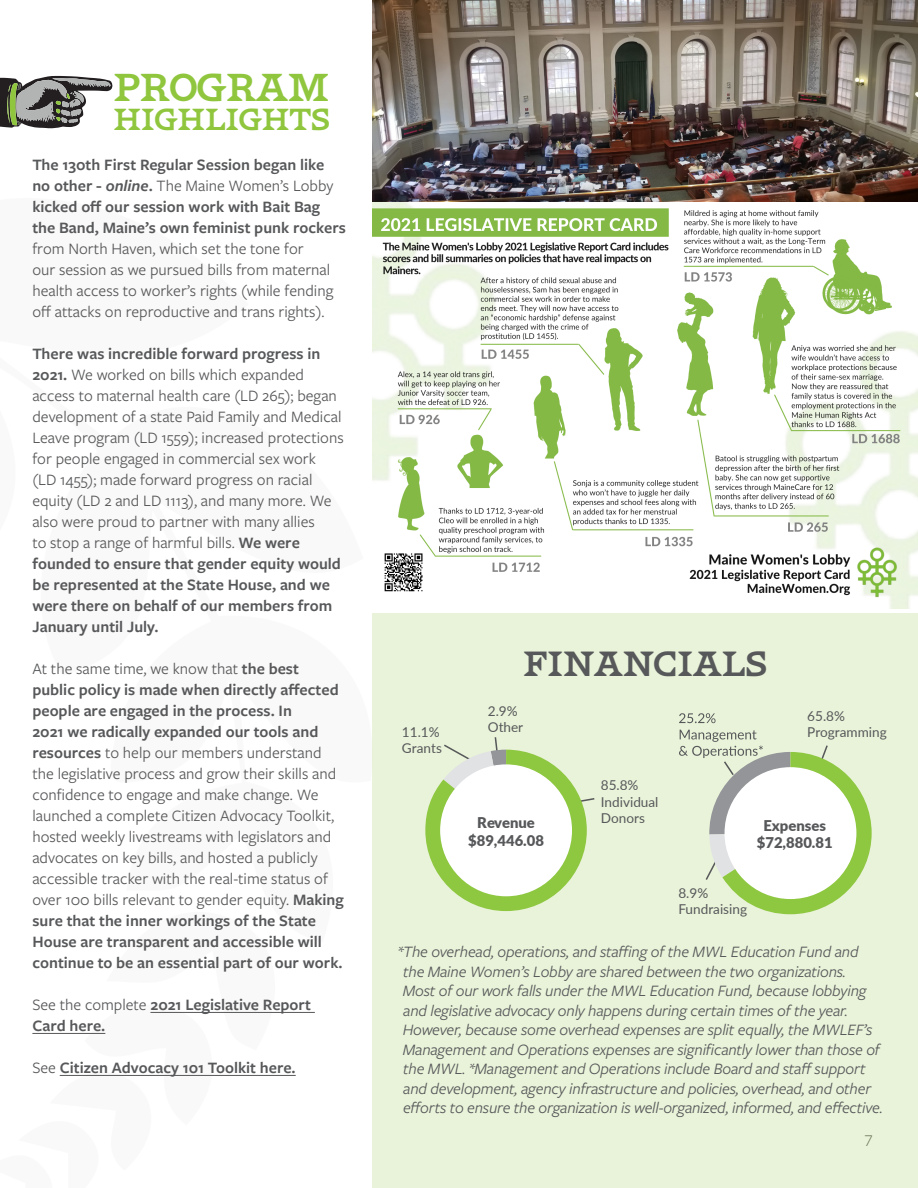
<style>
.page{position:relative;width:918px;height:1188px;background:#fff}
.page>*{position:absolute;margin:0;border:0;box-sizing:border-box;transform-origin:0 0}
.Normal1{font:45px "HWT Van Lanen";color:#8fc63e}
.Normal1-2{font:40.5px "HWT Van Lanen";color:#57585a}
.Normal1-3{font:35.25px "HWT Van Lanen";color:#8fc63e}
.Normal1-4{font:16.5px/21px "Freight Sans Pro";color:#57585a}
.Normal1-5{font:italic 16.5px/19.5px "Freight Sans Pro";letter-spacing:-.01em;color:#57585a}
.Normal1-6{font:600 16.5px/21px "Freight Sans Pro";color:#57585a}
.t1{font:300 15px "Lato";color:#4d4c4c}
.t2{font:900 14.85px/17.9px "Lato";color:#57585a;text-align:center}
.t3{font:13.65px/16.4px "Lato";color:#57585a}
.s1{font-weight:600}
.s2{font-weight:600;font-style:italic}
.s3{font-weight:400}
</style>
<div class="page">
<svg style="left:33px;top:1011px;width:253px;height:65px"></svg>
<div style="left:373px;top:613px;width:545px;height:575px;background:#e9f3d9"></div>
<hr style="left:150px;top:1012px;width:165px;height:1px;background:#57585a">
<hr style="left:32px;top:1033px;width:73px;height:1px;background:#57585a">
<hr style="left:60px;top:1075px;width:236px;height:1px;background:#57585a">
<svg style="left:425px;top:737px;width:170px;height:174px"></svg>
<svg style="left:679px;top:713px;width:37px;height:10px"></svg>
<svg style="left:679px;top:730px;width:193px;height:184px"></svg>
<div style="left:725px;top:767px;width:131px;height:132px;background:#fff;border-radius:50%"></div>
<div style="left:440px;top:764px;width:132px;height:132px;background:#fff;border-radius:50%"></div>
<img style="left:373px;top:202px;width:545px;height:407px">
<img style="left:373px;top:0;width:545px;height:202px">
<svg style="left:0;top:76px;width:113px;height:53px"></svg>
<p class="Normal1" style="left:113px;top:59px;width:218px">PROGRAM</p>
<p class="Normal1-3" style="left:113px;top:97px;width:218px">HIGHLIGHTS</p>
<p class="Normal1-4" style="left:32px;top:154px;width:315px"><span class="s1">The 130th First Regular Session began like no other -</span> <span class="s2">online</span><span class="s1">.</span> The Maine Women’s Lobby <span class="s1">kicked off our session work with Bait Bag the Band, Maine’s own feminist punk rockers </span>from North Haven, which set the tone for<br>our session as we pursued bills from maternal health access to worker’s rights (while fending off attacks on reproductive and trans rights).</p>
<p class="Normal1-4" style="left:32px;top:343px;width:313px"><span class="s1">There was incredible forward progress in 2021.</span> We worked on bills which expanded access to maternal health care (LD 265); began development of a state Paid Family and Medical Leave program (LD 1559); increased protections for people engaged in commercial sex work (LD 1455); made forward progress on racial equity (LD 2 and LD 1113), and many more. We also were proud to partner with many allies<br>to stop a range of harmful bills. <span class="s1">We were founded to ensure that gender equity would be represented at the State House, and we were there on behalf of our members from January until July.</span></p>
<p class="Normal1-4" style="left:32px;top:658px;width:313px">At the same time, we know that <span class="s1">the best public policy is made when directly affected people are engaged in the process. In<br>2021 we radically expanded our tools and resources</span> to help our members understand the legislative process and grow their skills and confidence to engage and make change. We launched a complete Citizen Advocacy Toolkit, hosted weekly livestreams with legislators and advocates on key bills, and hosted a publicly accessible tracker with the real-time status of over 100 bills relevant to gender equity. <span class="s1">Making sure that the inner workings of the State House are transparent and accessible will continue to be an essential part of our work.</span></p>
<p class="Normal1-6" style="left:32px;top:994px;width:280px"><span class="s3">See the complete</span> 2021 Legislative Report<br>Card here.</p>
<p class="Normal1-6" style="left:32px;top:1057px;width:265px"><span class="s3">See</span> Citizen Advocacy 101 Toolkit here.</p>
<p class="t3" style="left:402px;top:723px;width:41px">11.1%<br>Grants</p>
<p class="Normal1-2" style="left:523px;top:639px;width:245px">FINANCIALS</p>
<p class="t3" style="left:488px;top:702px;width:37px">2.9%<br>Other</p>
<p class="t3" style="left:807px;top:707px;width:81px">65.8%<br>Programming</p>
<p class="t2" style="left:468px;top:813px;width:77px">Revenue $89,446.08</p>
<p class="t3" style="left:601px;top:777px;width:59px">85.8%<br>Individual<br>Donors</p>
<p class="t2" style="left:757px;top:816px;width:77px">Expenses $72,880.81</p>
<p class="t3" style="left:678px;top:884px;width:70px">8.9%<br>Fundraising</p>
<p class="Normal1-5" style="left:398px;top:942px;width:487px">*The overhead, operations, and staffing of the MWL Education Fund and the Maine Women’s Lobby are shared between the two organizations.<br>Most of our work falls under the MWL Education Fund, because lobbying and legislative advocacy only happens during certain times of the year.<br>However, because some overhead expenses are split equally, the MWLEF’s Management and Operations expenses are significantly lower than those of the MWL. *Management and Operations include Board and staff support and development, agency infrastructure and policies, overhead, and other efforts to ensure the organization is well-organized, informed, and effective.</p>
<p class="t1" style="left:864px;top:1130px;width:10px">7</p>
</div>
